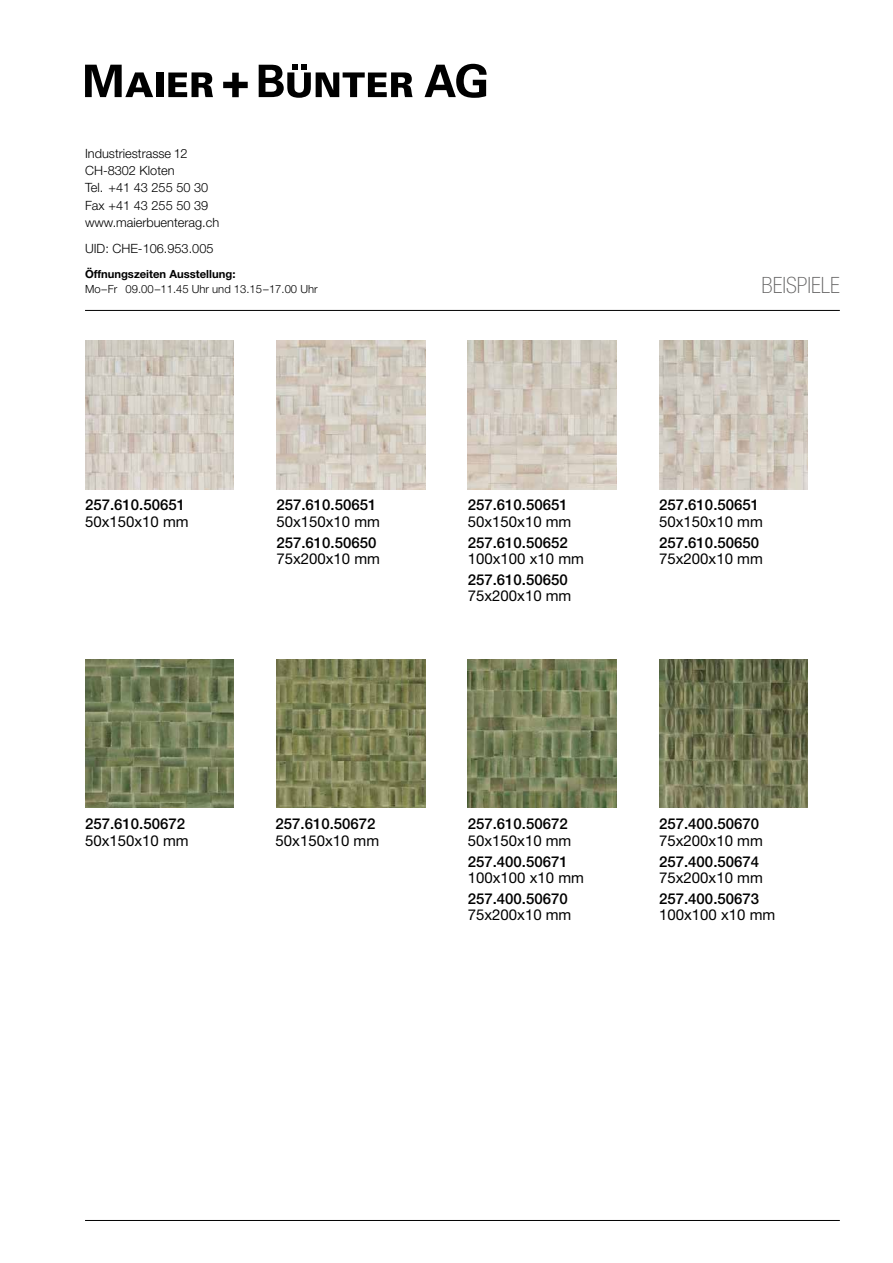
<style>
.page{position:relative;width:893px;height:1263px;background:#fff}
.page>*{position:absolute;margin:0;border:0;box-sizing:border-box;transform-origin:0 0}
.t1{font:100 condensed 22.5px "Helvetica Neue LT Std";color:#646363}
.t2{font:500 15px "Helvetica Neue LT Std";color:#000}
.t3{font:15px "Helvetica Neue LT Std";color:#000}
.t4{font:300 12.75px/17.2px "Helvetica Neue LT Std";color:#000}
.t5{font:300 11.25px "Helvetica Neue LT Std";color:#000}
.t6{font:700 11.25px "Helvetica Neue LT Std";color:#000}
</style>
<div class="page">
<svg style="left:424px;top:64px;width:63px;height:34px"></svg>
<svg style="left:259px;top:65px;width:154px;height:33px"></svg>
<svg style="left:223px;top:73px;width:25px;height:24px"></svg>
<div style="left:156px;top:72px;width:7px;height:25px;background:#000"></div>
<svg style="left:168px;top:72px;width:45px;height:25px"></svg>
<svg style="left:85px;top:65px;width:68px;height:32px"></svg>
<hr style="left:85px;top:310px;width:755px;height:1px;background:#000">
<hr style="left:85px;top:1220px;width:755px;height:1px;background:#000">
<img style="left:468px;top:659px;width:149px;height:149px">
<img style="left:276px;top:340px;width:149px;height:149px">
<img style="left:659px;top:659px;width:149px;height:149px">
<img style="left:85px;top:340px;width:149px;height:149px">
<img style="left:468px;top:340px;width:149px;height:149px">
<img style="left:659px;top:340px;width:149px;height:149px">
<img style="left:85px;top:659px;width:149px;height:149px">
<img style="left:276px;top:659px;width:149px;height:149px">
<p class="t4" style="left:85px;top:144px;width:136px">Industriestrasse 12<br>CH-8302 Kloten<br>Tel. +41 43 255 50 30<br>Fax +41 43 255 50 39 www.maierbuenterag.ch</p>
<p class="t4" style="left:85px;top:239px;width:130px">UID: CHE-106.953.005</p>
<p class="t6" style="left:85px;top:267px;width:152px">Öffnungszeiten Ausstellung:</p>
<p class="t5" style="left:85px;top:283px;width:234px">Mo–Fr 09.00–11.45 Uhr und 13.15–17.00 Uhr</p>
<h1 class="t1" style="left:762px;top:273px;width:80px">BEISPIELE</h1>
<p class="t2" style="left:85px;top:496px;width:102px">257.610.50651</p>
<p class="t3" style="left:85px;top:513px;width:105px">50x150x10 mm</p>
<p class="t2" style="left:276px;top:496px;width:102px">257.610.50651</p>
<p class="t3" style="left:276px;top:513px;width:105px">50x150x10 mm</p>
<p class="t2" style="left:276px;top:533px;width:102px">257.610.50650</p>
<p class="t3" style="left:276px;top:550px;width:105px">75x200x10 mm</p>
<p class="t2" style="left:85px;top:815px;width:102px">257.610.50672</p>
<p class="t3" style="left:85px;top:831px;width:105px">50x150x10 mm</p>
<p class="t2" style="left:276px;top:815px;width:102px">257.610.50672</p>
<p class="t3" style="left:276px;top:831px;width:105px">50x150x10 mm</p>
<p class="t2" style="left:468px;top:496px;width:102px">257.610.50651</p>
<p class="t3" style="left:468px;top:513px;width:105px">50x150x10 mm</p>
<p class="t2" style="left:468px;top:533px;width:102px">257.610.50652</p>
<p class="t3" style="left:468px;top:550px;width:118px">100x100 x10 mm</p>
<p class="t2" style="left:468px;top:571px;width:102px">257.610.50650</p>
<p class="t3" style="left:468px;top:587px;width:105px">75x200x10 mm</p>
<p class="t2" style="left:659px;top:496px;width:102px">257.610.50651</p>
<p class="t3" style="left:659px;top:513px;width:105px">50x150x10 mm</p>
<p class="t2" style="left:659px;top:533px;width:102px">257.610.50650</p>
<p class="t3" style="left:659px;top:550px;width:105px">75x200x10 mm</p>
<p class="t2" style="left:468px;top:815px;width:102px">257.610.50672</p>
<p class="t3" style="left:468px;top:831px;width:105px">50x150x10 mm</p>
<p class="t2" style="left:468px;top:852px;width:102px">257.400.50671</p>
<p class="t3" style="left:468px;top:869px;width:118px">100x100 x10 mm</p>
<p class="t2" style="left:468px;top:889px;width:102px">257.400.50670</p>
<p class="t3" style="left:468px;top:906px;width:105px">75x200x10 mm</p>
<p class="t2" style="left:659px;top:815px;width:102px">257.400.50670</p>
<p class="t3" style="left:659px;top:831px;width:105px">75x200x10 mm</p>
<p class="t2" style="left:659px;top:852px;width:102px">257.400.50674</p>
<p class="t3" style="left:659px;top:869px;width:105px">75x200x10 mm</p>
<p class="t2" style="left:659px;top:889px;width:102px">257.400.50673</p>
<p class="t3" style="left:659px;top:906px;width:118px">100x100 x10 mm</p>
</div>
